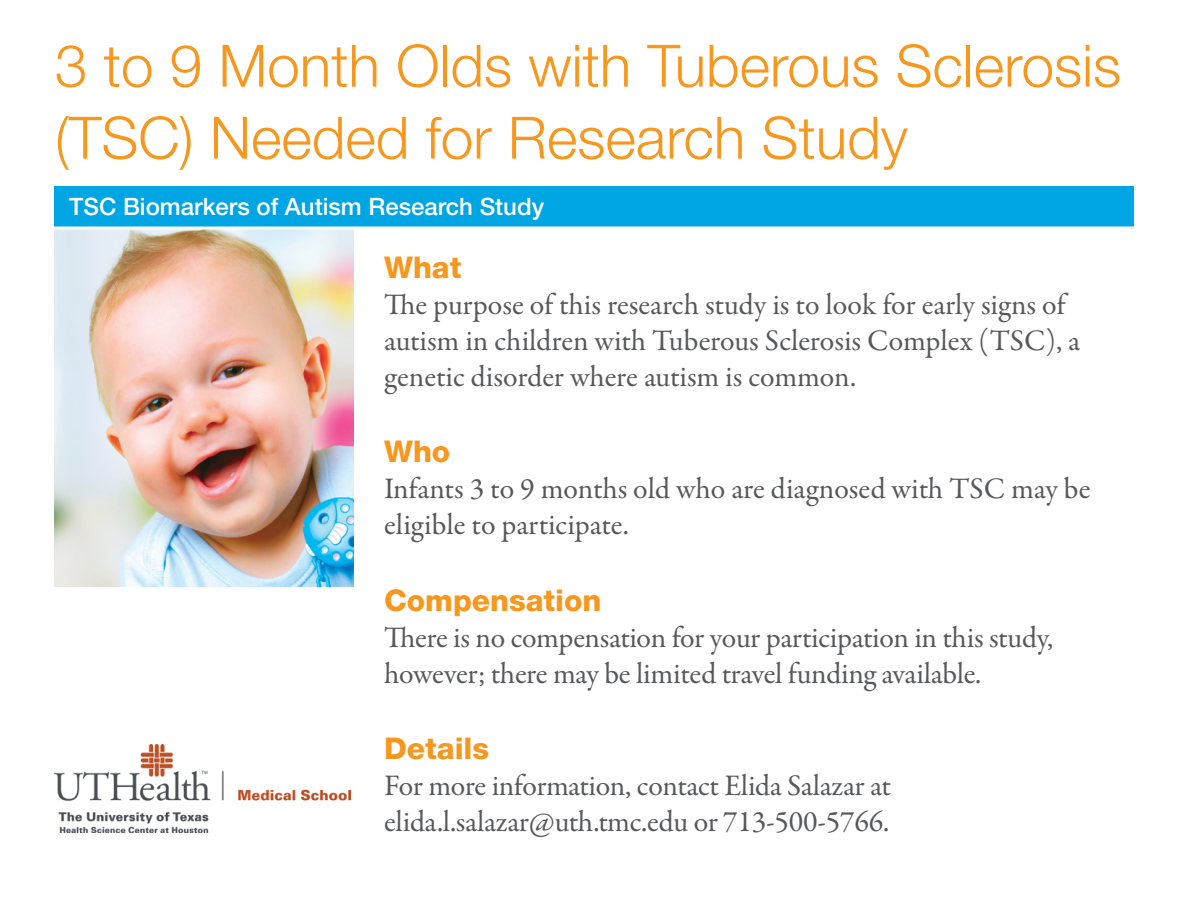
<style>
.page{position:relative;width:1188px;height:918px;background:#fff}
.page>*{position:absolute;margin:0;border:0;box-sizing:border-box;transform-origin:0 0}
.t1{font:300 58.5px/72px "Helvetica Neue";color:#f7971d}
.t2{font:30px/36px "Garamond Premr Pro";letter-spacing:-.01em;color:#57585a}
.t3{font:500 24px "Helvetica Neue";color:#fff}
.s1{font-family:"Helvetica Neue";font-weight:800;color:#f7971d}
</style>
<div class="page">
<img style="left:54px;top:230px;width:299px;height:357px">
<div style="left:54px;top:186px;width:1080px;height:40px;background:#00a5e3"></div>
<svg style="left:54px;top:226px;width:1080px;height:4px"></svg>
<img style="left:55px;top:744px;width:296px;height:89px">
<p class="t1" style="left:55px;top:29px;width:1068px">3 to 9 Month Olds with Tuberous Sclerosis (TSC) Needed for Research Study</p>
<p class="t3" style="left:69px;top:192px;width:476px">TSC Biomarkers of Autism Research Study</p>
<p class="t2" style="left:384px;top:251px;width:697px"><span class="s1">What<br></span>The purpose of this research study is to look for early signs of autism in children with Tuberous Sclerosis Complex (TSC), a genetic disorder where autism is common.</p>
<p class="t2" style="left:384px;top:436px;width:708px"><span class="s1">Who<br></span>Infants 3 to 9 months old who are diagnosed with TSC may be eligible to participate.</p>
<p class="t2" style="left:384px;top:584px;width:671px"><span class="s1">Compensation<br></span>There is no compensation for your participation in this study, however; there may be limited travel funding available.</p>
<p class="t2" style="left:384px;top:733px;width:509px"><span class="s1">Details<br></span>For more information, contact Elida Salazar at elida.l.salazar@uth.tmc.edu or 713-500-5766.</p>
</div>
